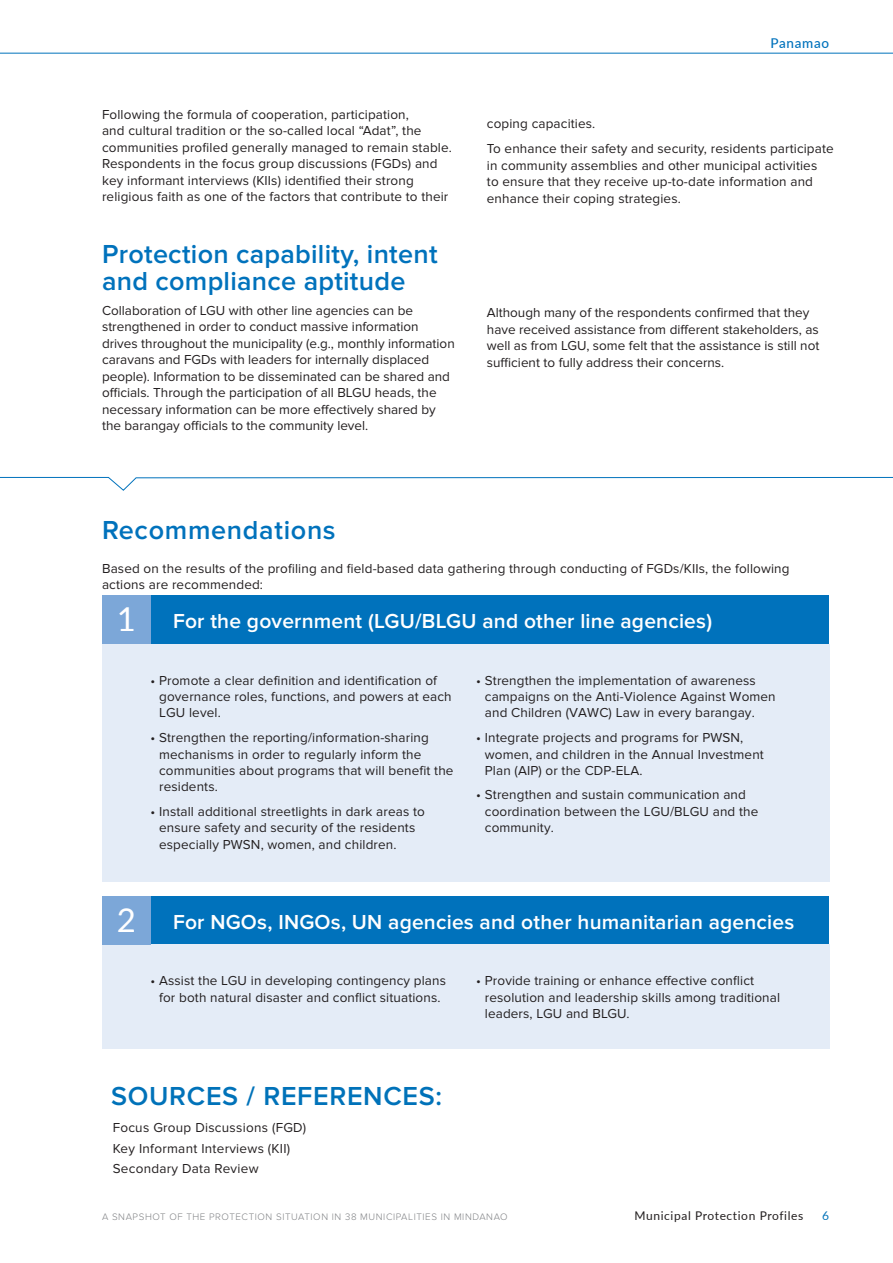
<style>
.page{position:relative;width:893px;height:1263px;background:#fff}
.page>*{position:absolute;margin:0;border:0;box-sizing:border-box;transform-origin:0 0}
.t1{font:33px "Lato";color:#fff}
.t2{font:600 27px/27px "Proxima Nova";letter-spacing:.01em;color:#0072bc}
.t3{font:600 27px "Proxima Nova";letter-spacing:.025em;color:#0072b9}
.t4{font:600 21px "Proxima Nova";letter-spacing:.01em;color:#fff}
.t5{font:13.5px/16.5px "Proxima Nova";letter-spacing:.01em;color:#231f20}
.t6{font:500 13.5px "Lato";letter-spacing:.05em;color:#0072bc}
.t7{font:12px "Lato";letter-spacing:.05em;color:#231f20}
.t8{font:12px "Lato";color:#0072b9}
.t9{font:300 9.75px "Proxima Nova";letter-spacing:.06em;color:#808285}
</style>
<div class="page">
<div style="left:151px;top:595px;width:678px;height:49px;background:#0072bc"></div>
<div style="left:151px;top:896px;width:678px;height:49px;background:#0072bc"></div>
<div style="left:102px;top:644px;width:727px;height:237px;background:#e4ecf7"></div>
<div style="left:102px;top:945px;width:727px;height:104px;background:#e4ecf7"></div>
<div style="left:102px;top:595px;width:49px;height:49px;background:#7ca7d8"></div>
<div style="left:102px;top:896px;width:49px;height:49px;background:#7ca7d8"></div>
<hr style="left:0;top:53px;width:893px;height:1px;background:#0072bc">
<svg style="left:0;top:477px;width:893px;height:14px"></svg>
<p class="t5" style="left:102px;top:106px;width:351px">Following the formula of cooperation, participation,<br>and cultural tradition or the so-called local “Adat”, the communities profiled generally managed to remain stable.<br>Respondents in the focus group discussions (FGDs) and key informant interviews (KIIs) identified their strong religious faith as one of the factors that contribute to their</p>
<p class="t6" style="left:771px;top:33px;width:60px">Panamao</p>
<p class="t5" style="left:487px;top:111px;width:348px;line-height:25px">coping capacities.<br>To enhance their safety and security, residents participate</p>
<p class="t5" style="left:487px;top:157px;width:332px">in community assemblies and other municipal activities to ensure that they receive up-to-date information and enhance their coping strategies.</p>
<h2 class="t2" style="left:102px;top:241px;width:337px">Protection capability, intent and compliance aptitude</h2>
<p class="t5" style="left:102px;top:302px;width:354px">Collaboration of LGU with other line agencies can be strengthened in order to conduct massive information drives throughout the municipality (e.g., monthly information caravans and FGDs with leaders for internally displaced people). Information to be disseminated can be shared and officials. Through the participation of all BLGU heads, the necessary information can be more effectively shared by the barangay officials to the community level.</p>
<p class="t5" style="left:487px;top:305px;width:334px">Although many of the respondents confirmed that they have received assistance from different stakeholders, as well as from LGU, some felt that the assistance is still not sufficient to fully address their concerns.</p>
<h2 class="t2" style="left:102px;top:517px;width:235px">Recommendations</h2>
<p class="t5" style="left:102px;top:560px;width:689px">Based on the results of the profiling and field-based data gathering through conducting of FGDs/KIIs, the following actions are recommended:</p>
<h3 class="t4" style="left:173px;top:609px;width:541px">For the government (LGU/BLGU and other line agencies)</h3>
<h1 class="t1" style="left:117px;top:595px;width:21px">1</h1>
<p class="t5" style="left:159px;top:672px;width:294px;text-indent:-9px">• Promote a clear definition and identification of governance roles, functions, and powers at each<br>LGU level.</p>
<p class="t5" style="left:159px;top:730px;width:296px;text-indent:-9px">• Strengthen the reporting/information-sharing mechanisms in order to regularly inform the communities about programs that will benefit the residents.</p>
<p class="t5" style="left:159px;top:803px;width:267px;text-indent:-9px">• Install additional streetlights in dark areas to ensure safety and security of the residents especially PWSN, women, and children.</p>
<p class="t5" style="left:485px;top:672px;width:292px;text-indent:-9px">• Strengthen the implementation of awareness campaigns on the Anti-Violence Against Women and Children (VAWC) Law in every barangay.</p>
<p class="t5" style="left:485px;top:730px;width:281px;text-indent:-9px">• Integrate projects and programs for PWSN, women, and children in the Annual Investment<br>Plan (AIP) or the CDP-ELA.</p>
<p class="t5" style="left:485px;top:787px;width:275px;text-indent:-9px">• Strengthen and sustain communication and coordination between the LGU/BLGU and the community.</p>
<h1 class="t1" style="left:117px;top:896px;width:21px">2</h1>
<h3 class="t4" style="left:173px;top:910px;width:623px">For NGOs, INGOs, UN agencies and other humanitarian agencies</h3>
<p class="t5" style="left:151px;top:973px;width:297px;text-align:center">• Assist the LGU in developing contingency plans for both natural disaster and conflict situations.</p>
<p class="t5" style="left:485px;top:973px;width:297px;text-indent:-9px">• Provide training or enhance effective conflict resolution and leadership skills among traditional leaders, LGU and BLGU.</p>
<h2 class="t3" style="left:111px;top:1080px;width:332px">SOURCES / REFERENCES:</h2>
<p class="t5" style="left:113px;top:1117px;width:195px;line-height:20.5px">Focus Group Discussions (FGD)<br>Key Informant Interviews (KII)<br>Secondary Data Review</p>
<p class="t9" style="left:102px;top:1211px;width:407px">A SNAPSHOT OF THE PROTECTION SITUATION IN 38 MUNICIPALITIES IN MINDANAO</p>
<p class="t7" style="left:635px;top:1207px;width:170px">Municipal Protection Profiles</p>
<p class="t8" style="left:822px;top:1207px;width:8px">6</p>
</div>
